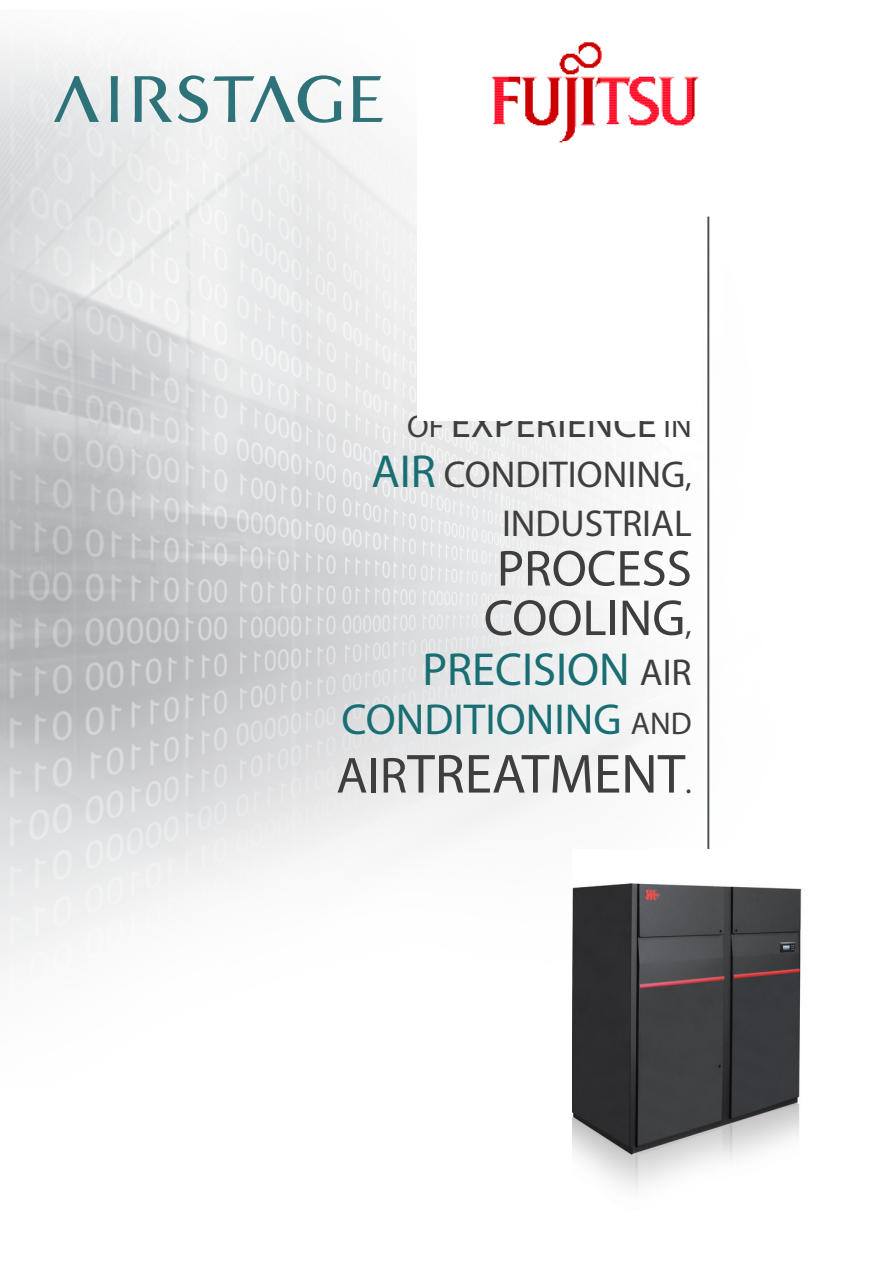
<style>
.page{position:relative;width:893px;height:1263px;background:#fff}
.page>*{position:absolute;margin:0;border:0;box-sizing:border-box;transform-origin:0 0}
.t1{font:55.5px "Myriad Pro";color:#3e3e3f}
.t2{font:51px "Myriad Pro";color:#3e3e3f}
.t3{font:46.5px "Myriad Pro";color:#186e73}
.t4{font:43.5px "Myriad Pro";color:#186e73}
.t5{font:40.5px "Myriad Pro";color:#3e3e3f}
.t6{font:37.5px "Myriad Pro";color:#3e3e3f}
.s1{font-size:31.5px}
.s2{font-size:46.5px;color:#186e73}
.s3{font-size:37.5px;color:#3e3e3f}
.s4{font-size:31.5px;color:#3e3e3f}
.s5{font-size:51px}
</style>
<div class="page">
<img style="left:0;top:38px;width:710px;height:1101px">
<div style="left:708px;top:217px;width:1px;height:659px;border:1px solid #4b4c4d"></div>
<img style="left:573px;top:849px;width:229px;height:342px">
<img style="left:418px;top:38px;width:284px;height:382px">
<svg style="left:54px;top:76px;width:45px;height:46px;background:#b4c8ca"></svg>
<svg style="left:111px;top:76px;width:7px;height:46px"></svg>
<svg style="left:134px;top:76px;width:38px;height:46px"></svg>
<svg style="left:353px;top:76px;width:30px;height:46px"></svg>
<svg style="left:178px;top:75px;width:163px;height:48px"></svg>
<p class="t5" style="left:407px;top:398px;width:286px"><span class="s1">OF</span> EXPERIENCE <span class="s1">IN</span></p>
<p class="t6" style="left:371px;top:451px;width:322px"><span class="s2">AIR</span> CONDITIONING<span class="s1">,</span></p>
<p class="t6" style="left:502px;top:500px;width:191px">INDUSTRIAL</p>
<p class="t2" style="left:497px;top:537px;width:196px">PROCESS</p>
<p class="t2" style="left:484px;top:586px;width:210px">COOLING<span class="s1">,</span></p>
<p class="t3" style="left:422px;top:640px;width:271px">PRECISION <span class="s3">AIR</span></p>
<p class="t4" style="left:342px;top:693px;width:352px">CONDITIONING <span class="s4">AND</span></p>
<p class="t1" style="left:336px;top:740px;width:357px"><span class="s5">AIR</span>TREATMENT<span class="s1">.</span></p>
</div>
